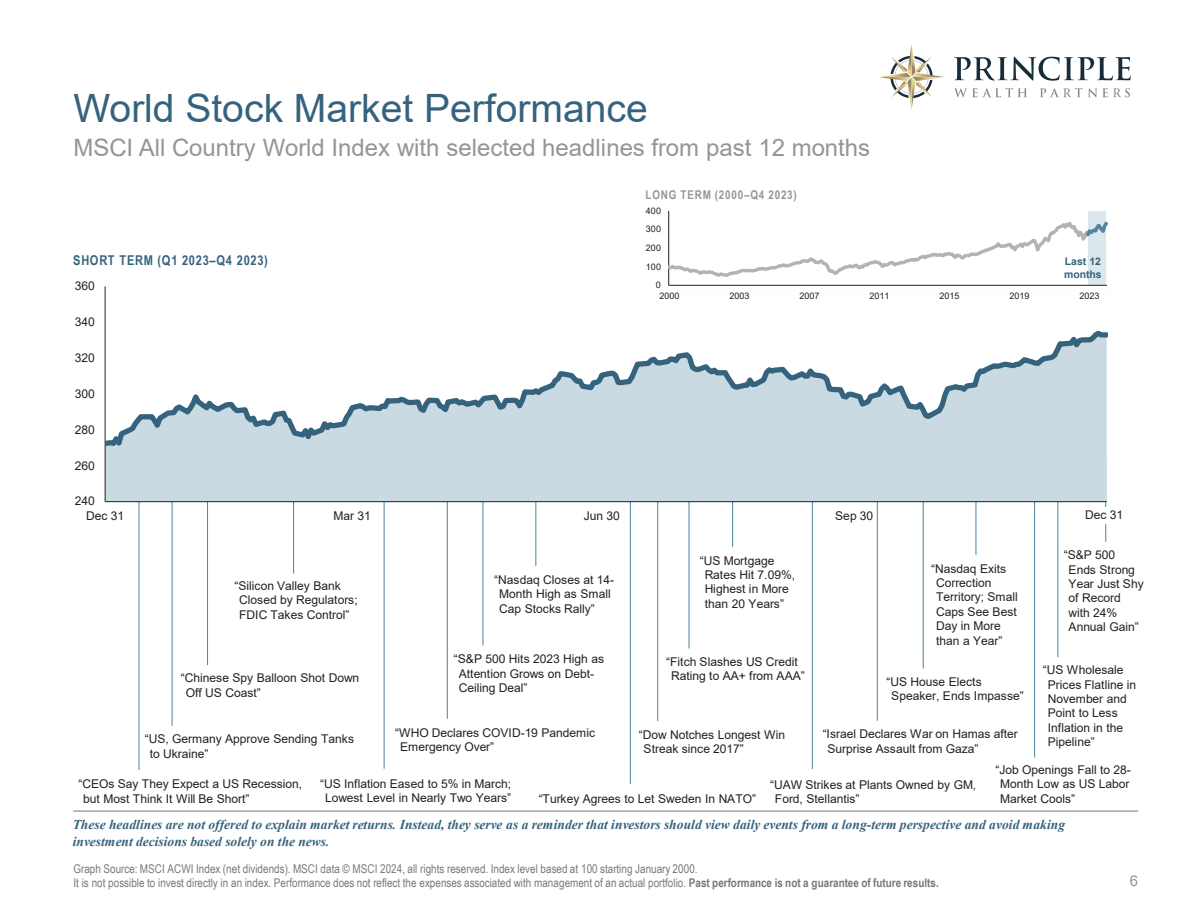
<style>
.page{position:relative;width:1188px;height:918px;background:#fff}
.page>*{position:absolute;margin:0;border:0;box-sizing:border-box;transform-origin:0 0}
.t1{font:39px "Arial";color:#35627d}
.t2{font:24px "Arial";color:#939598}
.t3{font:15px "Arial";color:#939598}
.t4{font:italic 700 13.5px/16.2px "Times New Roman";color:#35627d}
.t5{font:700 13.5px "Arial Narrow";letter-spacing:.05em;color:#35627d}
.t6{font:12px/14.4px "Arial";letter-spacing:-.005em;color:#231f20}
.t7{font:12px/14.4px "Arial Narrow";letter-spacing:.005em;color:#76787b}
.t8{font:700 12px "Arial Narrow";letter-spacing:.065em;color:#939598}
.t9{font:700 10.5px/12.6px "Arial";letter-spacing:-.005em;color:#35627d}
.t10{font:9px "Arial";letter-spacing:.005em;color:#231f20}
.s1{font-weight:700}
</style>
<div class="page">
<hr style="left:1057px;top:481px;width:1px;height:176px;background:#49839c">
<hr style="left:812px;top:480px;width:1px;height:289px;background:#49839c">
<hr style="left:384px;top:467px;width:1px;height:302px;background:#49839c">
<hr style="left:293px;top:480px;width:1px;height:94px;background:#49839c">
<hr style="left:923px;top:492px;width:1px;height:177px;background:#49839c">
<hr style="left:73px;top:811px;width:1065px;height:1px;background:#76787b">
<hr style="left:668px;top:211px;width:1px;height:74px;background:#231f20">
<hr style="left:669px;top:285px;width:438px;height:1px;background:#231f20">
<svg style="left:669px;top:211px;width:439px;height:74px"></svg>
<hr style="left:732px;top:477px;width:1px;height:70px;background:#49839c">
<hr style="left:483px;top:474px;width:1px;height:172px;background:#49839c">
<hr style="left:139px;top:498px;width:1px;height:272px;background:#49839c">
<hr style="left:172px;top:486px;width:1px;height:240px;background:#49839c">
<hr style="left:207px;top:495px;width:1px;height:170px;background:#49839c">
<hr style="left:657px;top:494px;width:1px;height:227px;background:#49839c">
<hr style="left:976px;top:477px;width:1px;height:78px;background:#49839c">
<hr style="left:689px;top:494px;width:1px;height:154px;background:#49839c">
<hr style="left:1034px;top:486px;width:1px;height:272px;background:#49839c">
<hr style="left:447px;top:489px;width:1px;height:230px;background:#49839c">
<hr style="left:877px;top:494px;width:1px;height:227px;background:#49839c">
<hr style="left:1105px;top:458px;width:1px;height:84px;background:#49839c">
<hr style="left:535px;top:460px;width:1px;height:106px;background:#49839c">
<hr style="left:630px;top:495px;width:1px;height:289px;background:#49839c">
<div style="left:106px;top:456px;width:1001px;height:45px;background:#c9dae2"></div>
<hr style="left:105px;top:286px;width:1px;height:216px;background:#231f20">
<hr style="left:105px;top:501px;width:1002px;height:1px;background:#231f20">
<svg style="left:105px;top:328px;width:1003px;height:128px"></svg>
<div style="left:1081px;top:508px;width:47px;height:16px;background:#fff"></div>
<svg style="left:879px;top:44px;width:65px;height:66px"></svg>
<svg style="left:954px;top:88px;width:73px;height:9px"></svg>
<svg style="left:1040px;top:88px;width:90px;height:9px"></svg>
<svg style="left:954px;top:57px;width:177px;height:24px"></svg>
<p class="t1" style="left:73px;top:82px;width:576px">World Stock Market Performance</p>
<p class="t2" style="left:73px;top:131px;width:798px">MSCI All Country World Index with selected headlines from past 12 months</p>
<p class="t8" style="left:645px;top:186px;width:153px">LONG TERM (2000–Q4 2023)</p>
<p class="t10" style="left:646px;top:204px;width:17px">400</p>
<p class="t10" style="left:646px;top:223px;width:17px">300</p>
<p class="t5" style="left:73px;top:250px;width:196px">SHORT TERM (Q1 2023–Q4 2023)</p>
<p class="t6" style="left:75px;top:279px;width:22px">360</p>
<p class="t6" style="left:75px;top:315px;width:22px">340</p>
<p class="t6" style="left:75px;top:350px;width:22px">320</p>
<p class="t6" style="left:75px;top:386px;width:22px">300</p>
<p class="t6" style="left:75px;top:422px;width:22px">280</p>
<p class="t6" style="left:75px;top:458px;width:22px">260</p>
<p class="t6" style="left:75px;top:494px;width:22px">240</p>
<p class="t10" style="left:646px;top:242px;width:17px">200</p>
<p class="t10" style="left:646px;top:260px;width:17px">100</p>
<p class="t10" style="left:656px;top:279px;width:7px">0</p>
<p class="t9" style="left:1064px;top:255px;width:39px">Last 12 months</p>
<p class="t10" style="left:659px;top:290px;width:21px">2000</p>
<p class="t10" style="left:729px;top:290px;width:21px">2003</p>
<p class="t10" style="left:799px;top:290px;width:21px">2007</p>
<p class="t10" style="left:869px;top:290px;width:21px">2011</p>
<p class="t10" style="left:939px;top:290px;width:21px">2015</p>
<p class="t10" style="left:1009px;top:290px;width:21px">2019</p>
<p class="t10" style="left:1079px;top:290px;width:21px">2023</p>
<p class="t6" style="left:1085px;top:508px;width:40px">Dec 31</p>
<p class="t6" style="left:86px;top:508px;width:40px">Dec 31</p>
<p class="t6" style="left:333px;top:508px;width:39px">Mar 31</p>
<p class="t6" style="left:584px;top:508px;width:38px">Jun 30</p>
<p class="t6" style="left:835px;top:508px;width:40px">Sep 30</p>
<p class="t6" style="left:1088px;top:508px;width:40px">Dec 31</p>
<p class="t6" style="left:239px;top:578px;width:120px;text-indent:-5px">“Silicon Valley Bank<br>Closed by Regulators;<br>FDIC Takes Control”</p>
<p class="t6" style="left:186px;top:671px;width:175px;text-indent:-5px">“Chinese Spy Balloon Shot Down<br>Off US Coast”</p>
<p class="t6" style="left:150px;top:732px;width:206px;text-indent:-5px">“US, Germany Approve Sending Tanks to Ukraine”</p>
<p class="t6" style="left:499px;top:572px;width:117px;text-indent:-5px">“Nasdaq Closes at 14-<br>Month High as Small<br>Cap Stocks Rally”</p>
<p class="t6" style="left:459px;top:652px;width:147px;text-indent:-5px">“S&amp;P 500 Hits 2023 High as<br>Attention Grows on Debt-<br>Ceiling Deal”</p>
<p class="t6" style="left:400px;top:725px;width:197px;text-indent:-5px">“WHO Declares COVID-19 Pandemic<br>Emergency Over”</p>
<p class="t6" style="left:705px;top:553px;width:92px;text-indent:-5px">“US Mortgage<br>Rates Hit 7.09%,<br>Highest in More than 20 Years”</p>
<p class="t6" style="left:666px;top:654px;width:140px;text-align:center">“Fitch Slashes US Credit<br>Rating to AA+ from AAA”</p>
<p class="t6" style="left:644px;top:727px;width:143px;text-indent:-5px">“Dow Notches Longest Win<br>Streak since 2017”</p>
<p class="t6" style="left:936px;top:561px;width:83px;text-indent:-5px">“Nasdaq Exits<br>Correction<br>Territory; Small<br>Caps See Best<br>Day in More than a Year”</p>
<p class="t6" style="left:891px;top:674px;width:134px;text-indent:-5px">“US House Elects<br>Speaker, Ends Impasse”</p>
<p class="t6" style="left:828px;top:727px;width:192px;text-indent:-5px">“Israel Declares War on Hamas after<br>Surprise Assault from Gaza”</p>
<p class="t6" style="left:1069px;top:548px;width:77px;text-indent:-5px">“S&amp;P 500<br>Ends Strong<br>Year Just Shy of Record with 24%<br>Annual Gain”</p>
<p class="t6" style="left:1048px;top:663px;width:90px;text-indent:-5px">“US Wholesale<br>Prices Flatline in<br>November and<br>Point to Less<br>Inflation in the<br>Pipeline”</p>
<p class="t6" style="left:83px;top:777px;width:220px;text-indent:-5px">“CEOs Say They Expect a US Recession, but Most Think It Will Be Short”</p>
<p class="t6" style="left:320px;top:777px;width:193px;text-align:center">“US Inflation Eased to 5% in March;<br>Lowest Level in Nearly Two Years”</p>
<p class="t6" style="left:539px;top:791px;width:219px">“Turkey Agrees to Let Sweden In NATO”</p>
<p class="t6" style="left:775px;top:777px;width:203px;text-indent:-5px">“UAW Strikes at Plants Owned by GM,<br>Ford, Stellantis”</p>
<p class="t6" style="left:1000px;top:762px;width:132px;text-align:justify;text-indent:-5px">“Job Openings Fall to 28- Month Low as US Labor Market Cools”</p>
<p class="t4" style="left:73px;top:816px;width:994px">These headlines are not offered to explain market returns. Instead, they serve as a reminder that investors should view daily events from a long-term perspective and avoid making investment decisions based solely on the news.</p>
<p class="t7" style="left:73px;top:861px;width:867px">Graph Source: MSCI ACWI Index (net dividends). MSCI data © MSCI 2024, all rights reserved. Index level based at 100 starting January 2000.<br>It is not possible to invest directly in an index. Performance does not reflect the expenses associated with management of an actual portfolio. <span class="s1">Past performance is not a guarantee of future results.</span></p>
<p class="t3" style="left:1130px;top:871px;width:10px">6</p>
</div>
